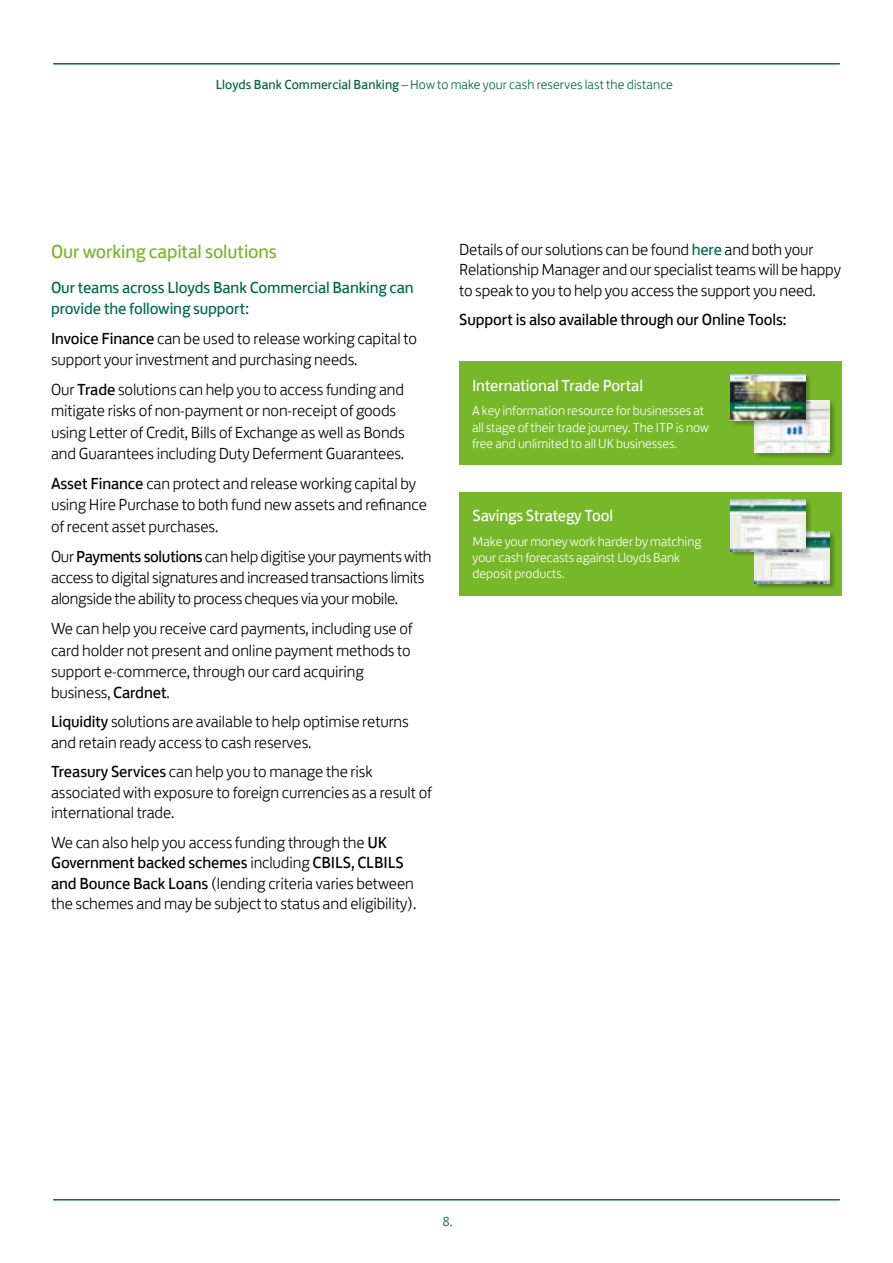
<style>
.page{position:relative;width:893px;height:1263px;background:#fff}
.page>*{position:absolute;margin:0;border:0;box-sizing:border-box;transform-origin:0 0}
.t1{font:19.5px "Lloyds Bank Jack";letter-spacing:-.005em;color:#77b82a}
.t2{font:300 16.5px/21.3px "Lloyds Bank Jack";letter-spacing:-.005em;color:#000}
.t3{font:16.5px/20.7px "Lloyds Bank Jack";letter-spacing:-.005em;color:#006a4e}
.t4{font:16.5px "Lloyds Bank Jack";letter-spacing:-.005em;color:#000}
.t5{font:16.5px "Lloyds Bank Jack";letter-spacing:-.005em;color:#fff}
.t6{font:300 13.5px/16px "Lloyds Bank Jack";letter-spacing:-.005em;color:#fff}
.t7{font:300 13.5px "Lloyds Bank Jack";letter-spacing:.005em;color:#006440}
.t8{font:300 13.5px "Lloyds Bank Jack";color:#00652a}
.s1{font-weight:400}
.s2{font-weight:400;color:#006a4e}
</style>
<div class="page">
<hr style="left:53px;top:63px;width:787px;height:2px;background:#006a4e">
<hr style="left:53px;top:1199px;width:787px;height:1px;background:#006a4e">
<div style="left:460px;top:492px;width:382px;height:103px;background:#77b82a"></div>
<div style="left:459px;top:361px;width:382px;height:104px;background:#77b82a"></div>
<div style="left:754px;top:400px;width:83px;height:60px;background:#000;opacity:.3"></div>
<img style="left:755px;top:401px;width:74px;height:52px">
<div style="left:730px;top:373px;width:81px;height:54px;background:#000;opacity:.3"></div>
<img style="left:731px;top:375px;width:74px;height:45px">
<div style="left:754px;top:531px;width:83px;height:58px;background:#000;opacity:.3"></div>
<img style="left:755px;top:532px;width:74px;height:51px">
<div style="left:730px;top:498px;width:83px;height:59px;background:#000;opacity:.3"></div>
<img style="left:731px;top:499px;width:74px;height:52px">
<p class="t7" style="left:216px;top:74px;width:459px"><span class="s1">Lloyds Bank Commercial Banking</span> – How to make your cash reserves last the distance</p>
<p class="t1" style="left:51px;top:235px;width:227px">Our working capital solutions</p>
<p class="t3" style="left:51px;top:276px;width:364px">Our teams across Lloyds Bank Commercial Banking can provide the following support:</p>
<p class="t2" style="left:51px;top:326px;width:367px"><span class="s1">Invoice Finance</span> can be used to release working capital to support your investment and purchasing needs.</p>
<p class="t2" style="left:51px;top:377px;width:355px">Our <span class="s1">Trade</span> solutions can help you to access funding and mitigate risks of non-payment or non-receipt of goods using Letter of Credit, Bills of Exchange as well as Bonds and Guarantees including Duty Deferment Guarantees.</p>
<p class="t2" style="left:51px;top:471px;width:377px"><span class="s1">Asset Finance</span> can protect and release working capital by using Hire Purchase to both fund new assets and refinance of recent asset purchases.</p>
<p class="t2" style="left:51px;top:544px;width:382px">Our <span class="s1">Payments solutions</span> can help digitise your payments with access to digital signatures and increased transactions limits alongside the ability to process cheques via your mobile.</p>
<p class="t2" style="left:51px;top:616px;width:363px">We can help you receive card payments, including use of card holder not present and online payment methods to support e-commerce, through our card acquiring business, <span class="s1">Cardnet</span>.</p>
<p class="t2" style="left:51px;top:710px;width:359px;line-height:20.7px"><span class="s1">Liquidity</span> solutions are available to help optimise returns and retain ready access to cash reserves.</p>
<p class="t2" style="left:51px;top:760px;width:382px;line-height:20.7px"><span class="s1">Treasury Services</span> can help you to manage the risk associated with exposure to foreign currencies as a result of international trade.</p>
<p class="t2" style="left:51px;top:830px;width:367px;line-height:20.7px">We can also help you access funding through the <span class="s1">UK Government backed schemes</span> including <span class="s1">CBILS, CLBILS and Bounce Back Loans</span> (lending criteria varies between the schemes and may be subject to status and eligibility).</p>
<p class="t2" style="left:459px;top:237px;width:383px;line-height:20.7px">Details of our solutions can be found <span class="s2">here</span> and both your<br>Relationship Manager and our specialist teams will be happy to speak to you to help you access the support you need.</p>
<p class="t4" style="left:459px;top:306px;width:329px">Support is also available through our Online Tools:</p>
<p class="t5" style="left:472px;top:372px;width:172px">International Trade Portal</p>
<p class="t6" style="left:472px;top:402px;width:238px">A key information resource for businesses at all stage of their trade journey. The ITP is now free and unlimited to all UK businesses.</p>
<p class="t5" style="left:473px;top:503px;width:142px">Savings Strategy Tool</p>
<p class="t6" style="left:473px;top:532px;width:230px">Make your money work harder by matching your cash forecasts against Lloyds Bank deposit products.</p>
<p class="t8" style="left:443px;top:1211px;width:11px">8.</p>
</div>
